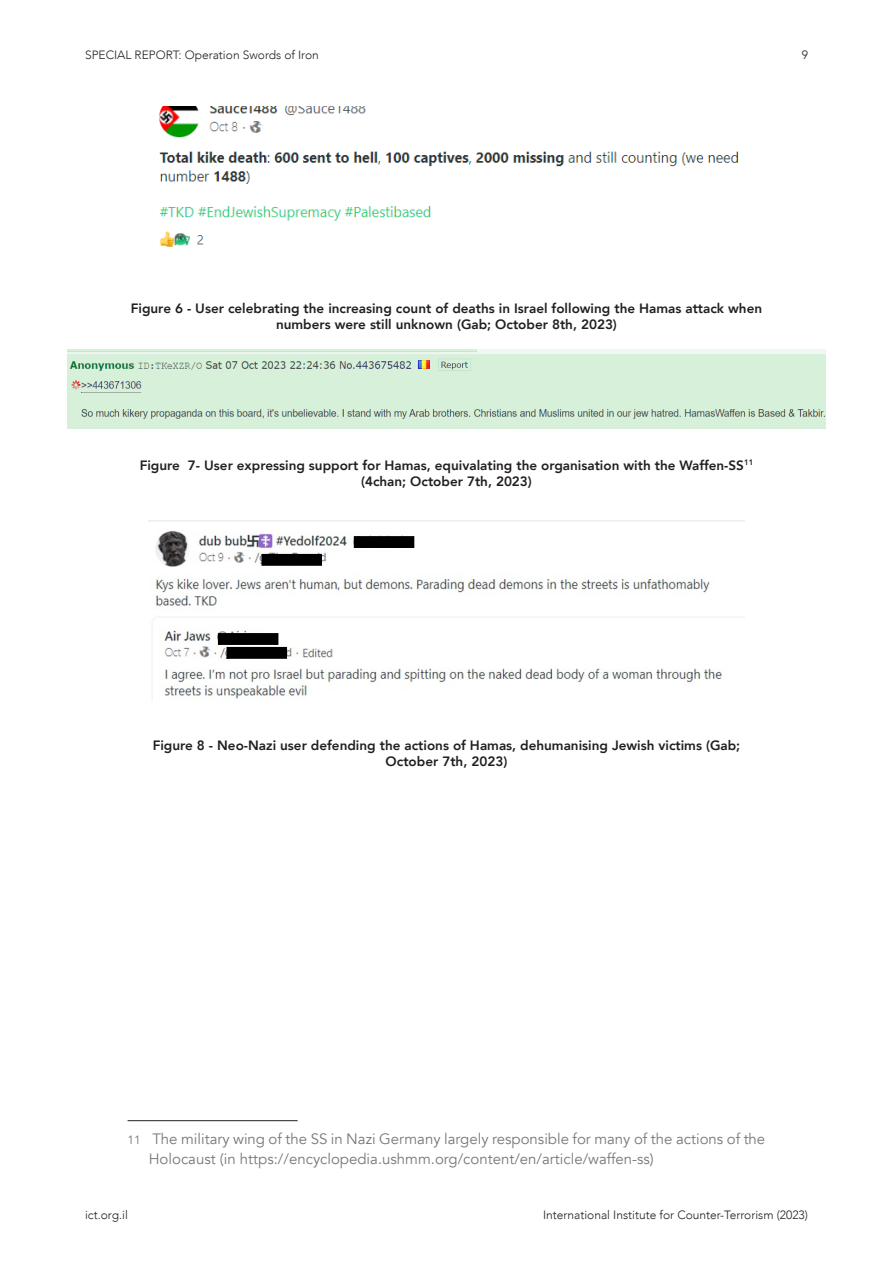
<style>
.page{position:relative;width:893px;height:1263px;background:#fff}
.page>*{position:absolute;margin:0;border:0;box-sizing:border-box;transform-origin:0 0}
.Footnotes{font:15px/19.5px "Avenir";color:#76787b}
.Captions{font:800 13.5px/16.2px "Avenir";color:#231f20;text-align:center}
.t1{font:300 12px "Avenir";color:#231f20}
.s1{font-size:12px}
</style>
<div class="page">
<img style="left:159px;top:106px;width:580px;height:141px">
<img style="left:67px;top:350px;width:759px;height:78px">
<img style="left:152px;top:531px;width:570px;height:168px">
<div style="left:354px;top:536px;width:60px;height:12px;background:#000"></div>
<div style="left:261px;top:554px;width:61px;height:12px;background:#000"></div>
<div style="left:218px;top:633px;width:60px;height:12px;background:#000"></div>
<div style="left:226px;top:647px;width:61px;height:12px;background:#000"></div>
<hr style="left:128px;top:1120px;width:170px;height:1px;background:#231f20">
<p class="t1" style="left:85px;top:48px;width:235px">SPECIAL REPORT: Operation Swords of Iron</p>
<p class="t1" style="left:802px;top:48px;width:8px">9</p>
<p class="Captions" style="left:131px;top:300px;width:633px">Figure 6 - User celebrating the increasing count of deaths in Israel following the Hamas attack when numbers were still unknown (Gab; October 8th, 2023)</p>
<p class="Captions" style="left:140px;top:457px;width:615px">Figure 7- User expressing support for Hamas, equivalating the organisation with the Waffen-SS<sup>11 </sup>(4chan; October 7th, 2023)</p>
<p class="Captions" style="left:153px;top:737px;width:589px">Figure 8 - Neo-Nazi user defending the actions of Hamas, dehumanising Jewish victims (Gab;<br>October 7th, 2023)</p>
<p class="Footnotes" style="left:149px;top:1130px;width:618px;text-indent:-21px"><span class="s1">11</span> The military wing of the SS in Nazi Germany largely responsible for many of the actions of the<br>Holocaust (in https://encyclopedia.ushmm.org/content/en/article/waffen-ss)</p>
<p class="t1" style="left:85px;top:1208px;width:44px">ict.org.il</p>
<p class="t1" style="left:543px;top:1208px;width:266px">International Institute for Counter-Terrorism (2023)</p>
</div>
